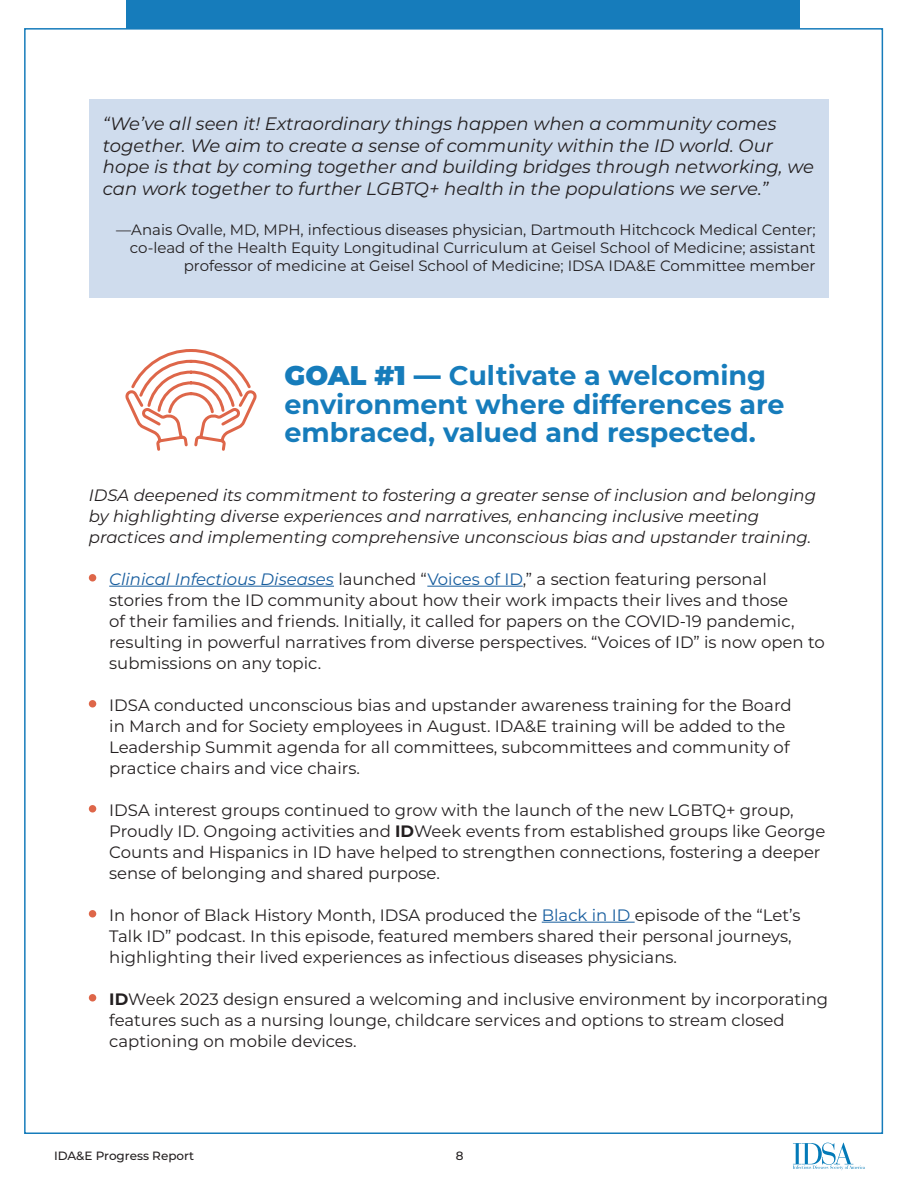
<style>
.page{position:relative;width:918px;height:1188px;background:#fff}
.page>*{position:absolute;margin:0;border:0;box-sizing:border-box;transform-origin:0 0}
.t1{font:700 27px/28.5px "Montserrat";color:#167cbb}
.t2{font:italic 18px/21.6px "Montserrat";color:#231f20}
.t3{font:16.5px/21px "Montserrat";color:#231f20}
.t4{font:italic 16.5px/21px "Montserrat";color:#231f20}
.t5{font:15px/18px "Montserrat";color:#231f20;text-align:right}
.t6{font:500 12px "Montserrat";color:#231f20}
.s1{font-weight:900}
.s2{font-style:italic;color:#175d9e}
.s3{color:#175d9e}
.s4{font-weight:700}
</style>
<div class="page">
<hr style="left:109px;top:586px;width:225px;height:1px;background:#175d9e">
<hr style="left:427px;top:586px;width:96px;height:1px;background:#175d9e">
<hr style="left:542px;top:922px;width:93px;height:1px;background:#175d9e">
<div style="left:89px;top:574px;width:7px;height:8px;background:#de6649;border-radius:50%"></div>
<div style="left:89px;top:700px;width:7px;height:8px;background:#de6649;border-radius:50%"></div>
<div style="left:89px;top:805px;width:7px;height:8px;background:#de6649;border-radius:50%"></div>
<div style="left:89px;top:910px;width:7px;height:8px;background:#de6649;border-radius:50%"></div>
<div style="left:89px;top:994px;width:7px;height:8px;background:#de6649;border-radius:50%"></div>
<div style="left:126px;top:0;width:674px;height:28px;background:#167cbb"></div>
<svg style="left:793px;top:1143px;width:72px;height:27px"></svg>
<svg style="left:127px;top:349px;width:129px;height:102px"></svg>
<div style="left:90px;top:99px;width:739px;height:199px;background:#cfdced"></div>
<p class="t2" style="left:103px;top:112px;width:712px">“We’ve all seen it! Extraordinary things happen when a community comes together. We aim to create a sense of community within the ID world. Our hope is that by coming together and building bridges through networking, we can work together to further LGBTQ+ health in the populations we serve.”</p>
<p class="t5" style="left:116px;top:220px;width:701px">—Anais Ovalle, MD, MPH, infectious diseases physician, Dartmouth Hitchcock Medical Center; co-lead of the Health Equity Longitudinal Curriculum at Geisel School of Medicine; assistant professor of medicine at Geisel School of Medicine; IDSA IDA&amp;E Committee member</p>
<p class="t1" style="left:285px;top:360px;width:501px"><span class="s1">GOAL #1 —</span> Cultivate a welcoming environment where differences are embraced, valued and respected.</p>
<p class="t4" style="left:89px;top:484px;width:729px">IDSA deepened its commitment to fostering a greater sense of inclusion and belonging by highlighting diverse experiences and narratives, enhancing inclusive meeting practices and implementing comprehensive unconscious bias and upstander training.</p>
<p class="t3" style="left:109px;top:568px;width:717px"><span class="s2">Clinical Infectious Diseases</span> launched “<span class="s3">Voices of ID</span>,” a section featuring personal stories from the ID community about how their work impacts their lives and those<br>of their families and friends. Initially, it called for papers on the COVID-19 pandemic, resulting in powerful narratives from diverse perspectives. “Voices of ID” is now open to submissions on any topic.</p>
<p class="t3" style="left:109px;top:694px;width:684px">IDSA conducted unconscious bias and upstander awareness training for the Board in March and for Society employees in August. IDA&amp;E training will be added to the Leadership Summit agenda for all committees, subcommittees and community of practice chairs and vice chairs.</p>
<p class="t3" style="left:109px;top:799px;width:718px">IDSA interest groups continued to grow with the launch of the new LGBTQ+ group, Proudly ID. Ongoing activities and <span class="s4">ID</span>Week events from established groups like George Counts and Hispanics in ID have helped to strengthen connections, fostering a deeper sense of belonging and shared purpose.</p>
<p class="t3" style="left:109px;top:904px;width:693px">In honor of Black History Month, IDSA produced the <span class="s3">Black in ID</span> episode of the “Let’s<br>Talk ID” podcast. In this episode, featured members shared their personal journeys, highlighting their lived experiences as infectious diseases physicians.</p>
<p class="t3" style="left:109px;top:988px;width:720px"><span class="s4">ID</span>Week 2023 design ensured a welcoming and inclusive environment by incorporating features such as a nursing lounge, childcare services and options to stream closed captioning on mobile devices.</p>
<p class="t6" style="left:54px;top:1147px;width:142px">IDA&amp;E Progress Report</p>
<p class="t6" style="left:456px;top:1147px;width:9px">8</p>
</div>
